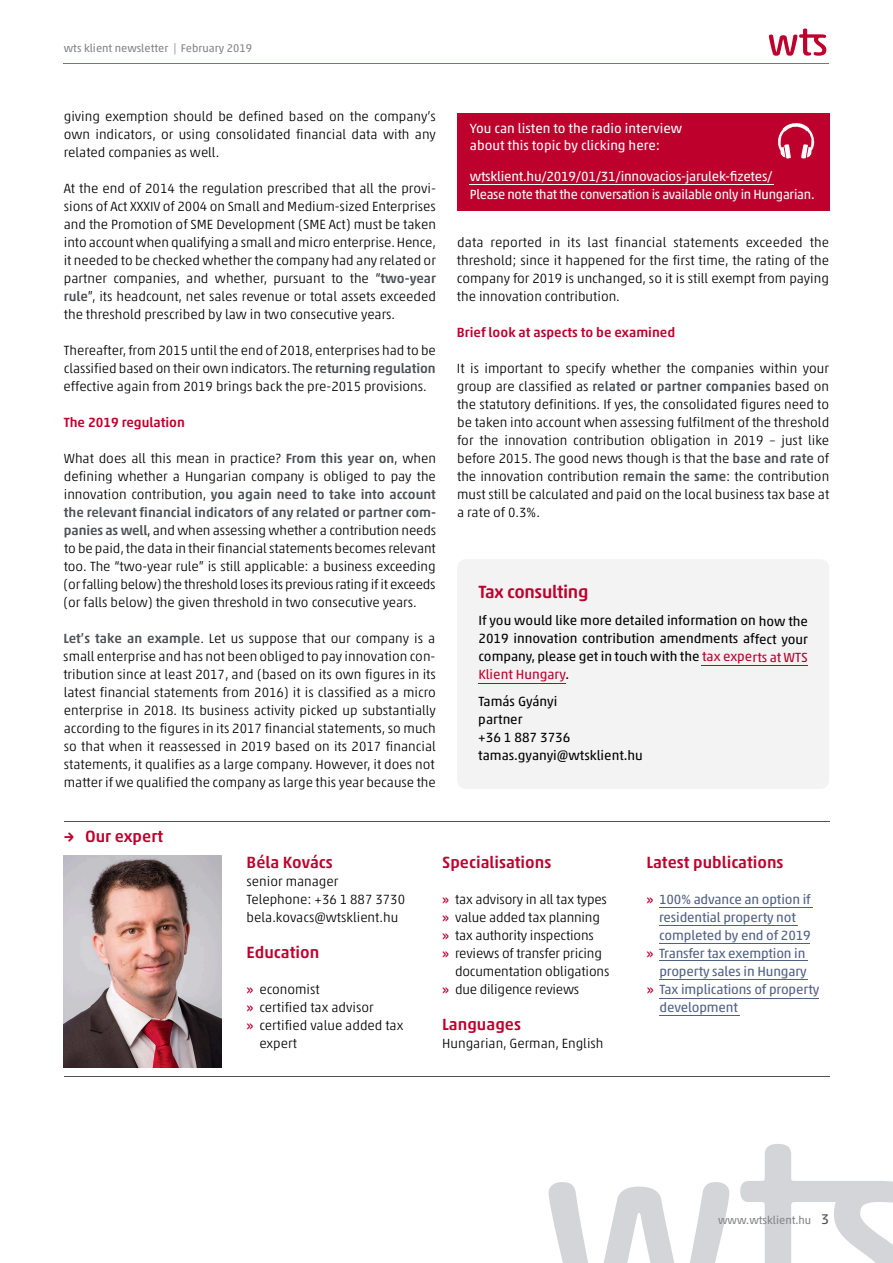
<style>
.page{position:relative;width:893px;height:1263px;background:#fff}
.page>*{position:absolute;margin:0;border:0;box-sizing:border-box;transform-origin:0 0}
.t1{font:500 18px "Akko Rounded Pro";letter-spacing:-.02em;color:#be002d}
.t2{font:500 16.5px "Akko Pro";color:#be002d}
.t3{font:300 13.5px/18px "Akko Pro";color:#000;text-align:justify}
.t4{font:13.5px/18px "Akko Pro";color:#000;text-align:justify}
.t5{font:13.5px/16.5px "Akko Pro";letter-spacing:-.015em;color:#fff}
.t6{font:13.5px "Akko Pro";letter-spacing:-.01em;color:#516184}
.t7{font:500 13.5px "Akko Pro";color:#be002d}
.t8{font:11.25px "Akko Pro";color:#838589}
.s1{font-weight:500;color:#4e5157}
.s2{font-family:"Akko Rounded Pro"}
.s3{color:#be002d}
.s4{font-weight:500;color:#be002d}
.s5{font-size:14.25px;color:#4e5157}
</style>
<div class="page">
<svg style="left:549px;top:1182px;width:180px;height:81px"></svg>
<svg style="left:740px;top:1144px;width:153px;height:119px"></svg>
<svg style="left:769px;top:29px;width:57px;height:27px"></svg>
<hr style="left:64px;top:64px;width:765px;height:1px;background:#d24d6c">
<div style="left:457px;top:559px;width:372px;height:230px;background:#f3f3f3;border-radius:9px"></div>
<hr style="left:702px;top:665px;width:106px;height:1px;background:#be002d">
<hr style="left:478px;top:683px;width:88px;height:1px;background:#be002d">
<div style="left:457px;top:113px;width:372px;height:97px;background:#be002d"></div>
<img style="left:778px;top:123px;width:19px;height:34px">
<hr style="left:470px;top:184px;width:304px;height:1px;background:#fff">
<img style="left:64px;top:855px;width:157px;height:213px">
<hr style="left:64px;top:821px;width:765px;height:1px;background:#4e5157">
<hr style="left:64px;top:1076px;width:765px;height:1px;background:#4e5157">
<hr style="left:659px;top:907px;width:153px;height:1px;background:#516184">
<hr style="left:659px;top:925px;width:138px;height:1px;background:#516184">
<hr style="left:659px;top:943px;width:151px;height:1px;background:#516184">
<hr style="left:659px;top:960px;width:149px;height:1px;background:#516184">
<hr style="left:659px;top:979px;width:149px;height:1px;background:#516184">
<hr style="left:659px;top:998px;width:160px;height:1px;background:#516184">
<hr style="left:659px;top:1015px;width:81px;height:1px;background:#516184">
<p class="t8" style="left:64px;top:42px;width:190px">wts klient newsletter | February 2019</p>
<p class="t3" style="left:64px;top:107px;width:374px">giving exemption should be defined based on the company’s own indicators, or using consolidated financial data with any related companies as well.</p>
<p class="t3" style="left:64px;top:179px;width:374px">At the end of 2014 the regulation prescribed that all the provi&shy;sions of Act XXXIV of 2004 on Small and Medium-sized Enterprises and the Promotion of SME Development (SME Act) must be taken into account when qualifying a small and micro enterprise. Hence, it needed to be checked whether the company had any related or partner companies, and whether, pursuant to the “<span class="s1">two-year rule</span>”, its headcount, net sales revenue or total assets exceeded the threshold prescribed by law in two consecutive years.</p>
<p class="t3" style="left:64px;top:341px;width:374px">Thereafter, from 2015 until the end of 2018, enterprises had to be classified based on their own indicators. The <span class="s1">returning regulation </span>effective again from 2019 brings back the pre-2015 provisions.</p>
<p class="t7" style="left:64px;top:414px;width:123px">The 2019 regulation</p>
<p class="t3" style="left:63px;top:449px;width:374px">What does all this mean in practice? <span class="s1">From this year on</span>, when defining whether a Hungarian company is obliged to pay the innovation contribution, <span class="s1">you again need to take into account the relevant financial indicators of any related or partner com&shy;panies as well</span>, and when assessing whether a contribution needs to be paid, the data in their financial statements becomes relevant too. The “two-year rule” is still applicable: a business exceeding (or falling below) the threshold loses its previous rating if it exceeds (or falls below) the given threshold in two consecutive years.</p>
<p class="t3" style="left:63px;top:629px;width:374px"><span class="s1">Let’s take an example</span>. Let us suppose that our company is a small enterprise and has not been obliged to pay innovation con&shy;tribution since at least 2017, and (based on its own figures in its latest financial statements from 2016) it is classified as a micro enterprise in 2018. Its business activity picked up substantially according to the figures in its 2017 financial statements, so much so that when it reassessed in 2019 based on its 2017 financial statements, it qualifies as a large company. However, it does not matter if we qualified the company as large this year because the</p>
<p class="t2" style="left:64px;top:826px;width:101px"><span class="s2">→</span> Our expert</p>
<p class="t5" style="left:470px;top:120px;width:214px">You can listen to the radio interview about this topic by clicking here:</p>
<p class="t5" style="left:470px;top:167px;width:346px;line-height:18px">wtsklient.hu/2019/01/31/innovacios-jarulek-fizetes/<br>Please note that the conversation is available only in Hungarian.</p>
<p class="t3" style="left:457px;top:233px;width:374px">data reported in its last financial statements exceeded the threshold; since it happened for the first time, the rating of the company for 2019 is unchanged, so it is still exempt from paying the innovation contribution.</p>
<p class="t7" style="left:457px;top:324px;width:220px">Brief look at aspects to be examined</p>
<p class="t3" style="left:457px;top:359px;width:374px">It is important to specify whether the companies within your group are classified as <span class="s1">related or partner companies</span> based on the statutory definitions. If yes, the consolidated figures need to be taken into account when assessing fulfilment of the threshold for the innovation contribution obligation in 2019 – just like before 2015. The good news though is that the <span class="s1">base and rate</span> of the innovation contribution <span class="s1">remain the same</span>: the contribution must still be calculated and paid on the local business tax base at a rate of 0.3%.</p>
<h1 class="t1" style="left:478px;top:581px;width:112px">Tax consulting</h1>
<p class="t4" style="left:478px;top:611px;width:331px">If you would like more detailed information on how the 2019 innovation contribution amendments affect your company, please get in touch with the <span class="s3">tax experts at WTS Klient Hungary</span>.</p>
<p class="t4" style="left:478px;top:692px;width:166px;text-align:left">Tamás Gyányi<br>partner<br>+36 1 887 3736 tamas.gyanyi@wtsklient.hu</p>
<p class="t2" style="left:247px;top:852px;width:88px">Béla Kovács</p>
<p class="t3" style="left:247px;top:872px;width:160px;text-align:left">senior manager<br>Telephone: +36 1 887 3730 bela.kovacs@wtsklient.hu</p>
<p class="t2" style="left:247px;top:942px;width:74px">Education</p>
<p class="t3" style="left:247px;top:980px;width:75px"><span class="s4">»</span> economist</p>
<p class="t3" style="left:247px;top:998px;width:129px"><span class="s4">»</span> certified tax advisor</p>
<p class="t3" style="left:247px;top:1016px;width:158px"><span class="s4">»</span> certified value added tax</p>
<p class="t3" style="left:259px;top:1034px;width:39px">expert</p>
<p class="t2" style="left:442px;top:852px;width:111px">Specialisations</p>
<p class="t3" style="left:442px;top:890px;width:166px"><span class="s4">»</span> tax advisory in all tax types</p>
<p class="t3" style="left:442px;top:908px;width:159px"><span class="s4">»</span> value added tax planning</p>
<p class="t3" style="left:442px;top:926px;width:153px"><span class="s4">»</span> tax authority inspections</p>
<p class="t3" style="left:442px;top:944px;width:161px"><span class="s4">»</span> reviews of transfer pricing</p>
<p class="t3" style="left:455px;top:962px;width:156px">documentation obligations</p>
<p class="t3" style="left:442px;top:980px;width:139px"><span class="s4">»</span> due diligence reviews</p>
<p class="t2" style="left:442px;top:1014px;width:80px">Languages</p>
<p class="t3" style="left:442px;top:1034px;width:163px">Hungarian, German, English</p>
<p class="t2" style="left:646px;top:852px;width:139px">Latest publications</p>
<p class="t6" style="left:646px;top:890px;width:166px"><span class="s4">»</span> 100% advance an option if</p>
<p class="t6" style="left:659px;top:908px;width:138px">residential property not</p>
<p class="t6" style="left:659px;top:926px;width:153px">completed by end of 2019</p>
<p class="t6" style="left:647px;top:944px;width:160px"><span class="s4">»</span> Transfer tax exemption in</p>
<p class="t6" style="left:659px;top:962px;width:149px">property sales in Hungary</p>
<p class="t6" style="left:647px;top:980px;width:174px"><span class="s4">»</span> Tax implications of property</p>
<p class="t6" style="left:659px;top:998px;width:80px">development</p>
<p class="t8" style="left:718px;top:1213px;width:113px">www.wtsklient.hu <span class="s5">3</span></p>
</div>
